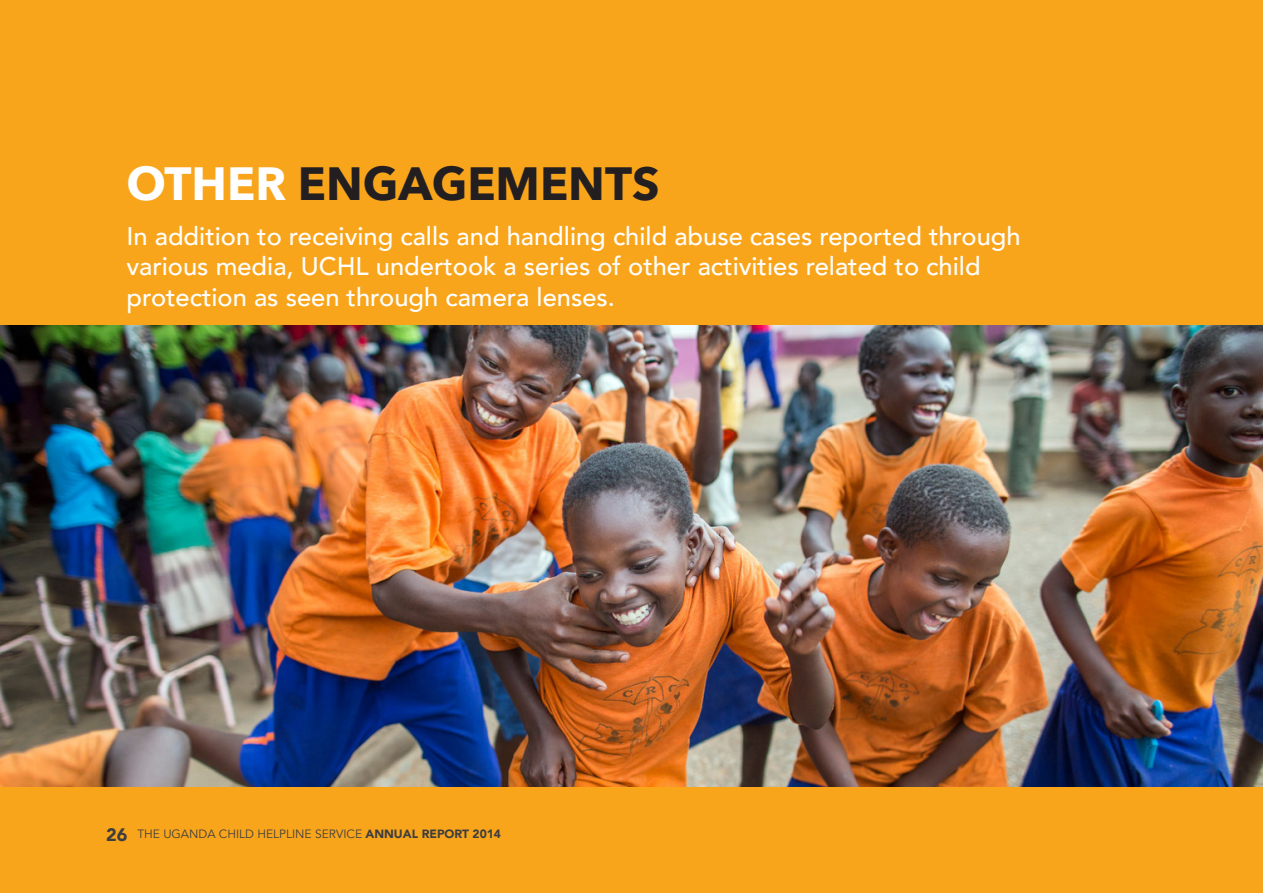
<style>
.page{position:relative;width:1263px;height:893px;background:#f9a51b}
.page>*{position:absolute;margin:0;border:0;box-sizing:border-box;transform-origin:0 0}
.CHAPTER_HEADING{font:700 46.5px "Avenir Next";color:#231f20}
.t1{font:500 25.5px/30.6px "Avenir";color:#fff}
.t2{font:900 18px "Avenir";color:#3e3e3f}
.t3{font:12px "Avenir";color:#3e3e3f}
.t4{font:900 12px "Avenir";color:#3e3e3f}
.s1{color:#fff}
.s2{font-weight:900}
</style>
<div class="page">
<img style="left:0;top:325px;width:1263px;height:462px">
<p class="CHAPTER_HEADING" style="left:126px;top:143px;width:535px"><span class="s1">OTHER</span> ENGAGEMENTS</p>
<p class="t1" style="left:126px;top:219px;width:896px">In addition to receiving calls and handling child abuse cases reported through various media, UCHL undertook a series of other activities related to child protection as seen through camera lenses.</p>
<p class="t2" style="left:106px;top:819px;width:23px">26</p>
<p class="t3" style="left:137px;top:827px;width:365px">THE UGANDA CHILD HELPLINE SERVICE <span class="s2">ANNUAL REPORT 2014</span></p>
<p class="t4" style="left:494px;top:823px;width:9px">5</p>
</div>
